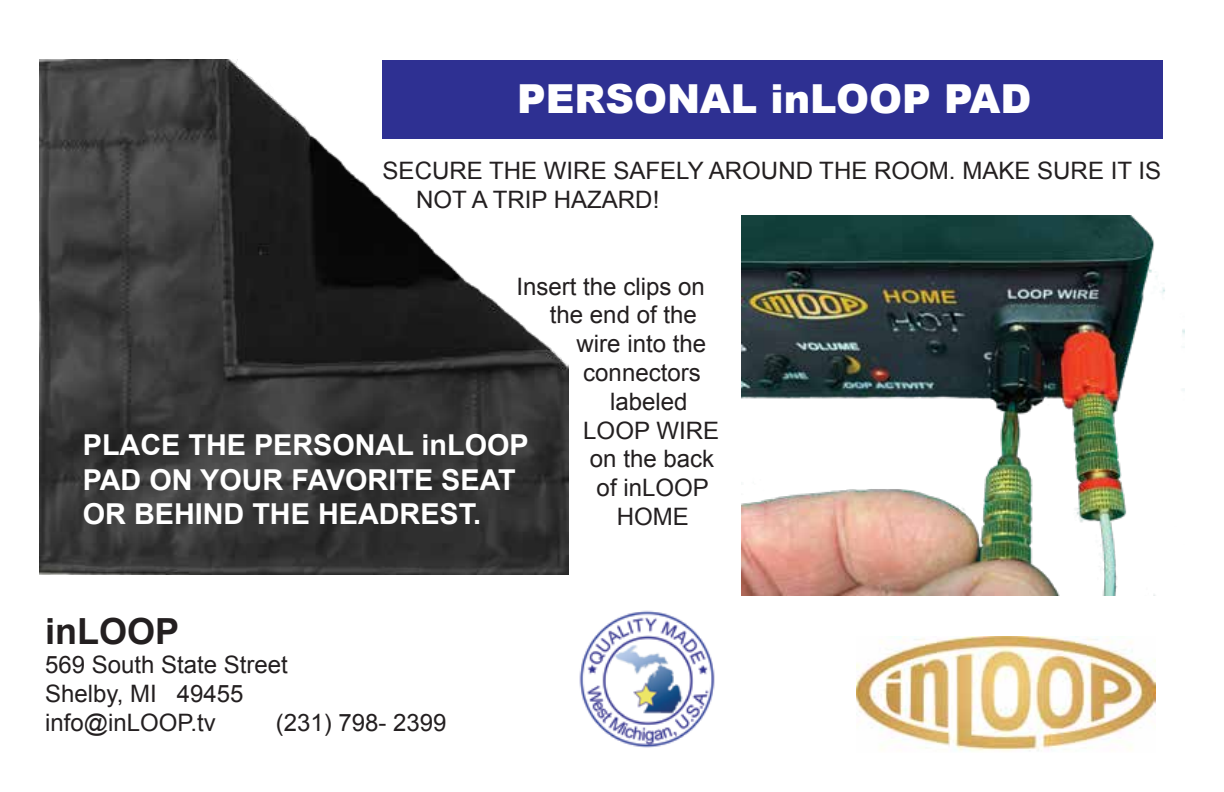
<style>
.page{position:relative;width:1224px;height:792px;background:#fff}
.page>*{position:absolute;margin:0;border:0;box-sizing:border-box;transform-origin:0 0}
.t1{font:900 40px "Arial";color:#fff}
.t2{font:700 36px "Arial";color:#231f20}
.t3{font:700 28.8px/34.6px "Arial";color:#fff}
.t4{font:24px/28.8px "Arial";color:#231f20}
</style>
<div class="page">
<img style="left:579px;top:610px;width:136px;height:138px">
<img style="left:857px;top:636px;width:299px;height:115px">
<img style="left:40px;top:60px;width:528px;height:515px">
<img style="left:742px;top:215px;width:442px;height:380px">
<div style="left:383px;top:60px;width:780px;height:78px;background:#2e3092"></div>
<div style="left:737px;top:400px;width:228px;height:65px;background:#fff"></div>
<h1 class="t1" style="left:517px;top:69px;width:516px">PERSONAL inLOOP PAD</h1>
<p class="t4" style="left:416px;top:157px;width:747px;text-indent:-33px">SECURE THE WIRE SAFELY AROUND THE ROOM. MAKE SURE IT IS<br>NOT A TRIP HAZARD!</p>
<p class="t4" style="left:516px;top:272px;width:190px">Insert the clips on</p>
<p class="t4" style="left:550px;top:301px;width:149px">the end of the</p>
<p class="t4" style="left:577px;top:330px;width:131px">wire into the</p>
<p class="t4" style="left:583px;top:358px;width:119px">connectors</p>
<p class="t4" style="left:610px;top:387px;width:79px">labeled</p>
<p class="t4" style="left:583px;top:416px;width:137px">LOOP WIRE</p>
<p class="t4" style="left:590px;top:445px;width:126px">on the back</p>
<p class="t4" style="left:597px;top:474px;width:114px">of inLOOP</p>
<p class="t4" style="left:617px;top:502px;width:74px">HOME</p>
<p class="t3" style="left:83px;top:429px;width:447px">PLACE THE PERSONAL inLOOP<br>PAD ON YOUR FAVORITE SEAT<br>OR BEHIND THE HEADREST.</p>
<h2 class="t2" style="left:45px;top:608px;width:136px">inLOOP</h2>
<p class="t4" style="left:45px;top:650px;width:244px">569 South State Street<br>Shelby, MI 49455 info@inLOOP.tv</p>
<p class="t4" style="left:276px;top:708px;width:172px">(231) 798- 2399</p>
</div>
